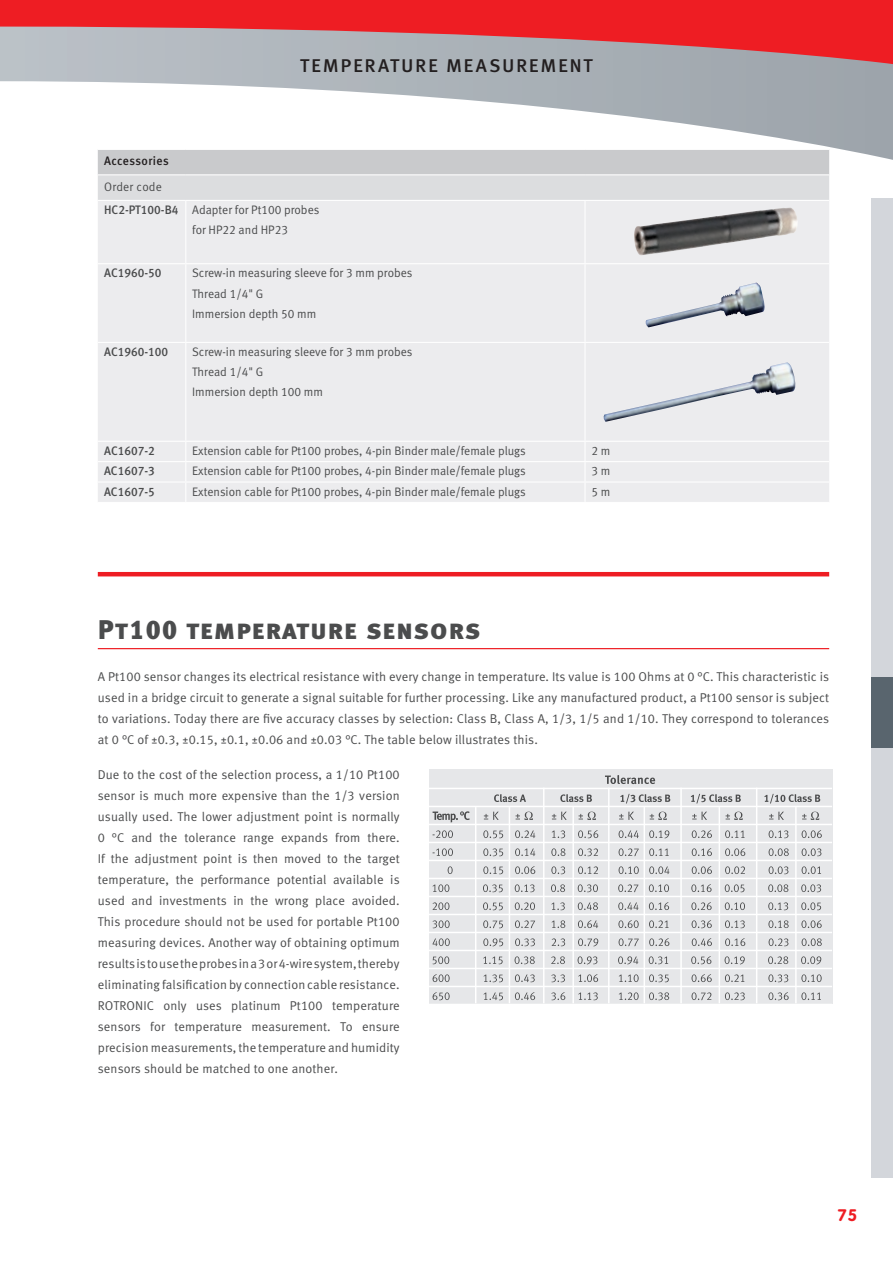
<style>
.page{position:relative;width:893px;height:1263px;background:#fff}
.page>*{position:absolute;margin:0;border:0;box-sizing:border-box;transform-origin:0 0}
.t1{font:27px "Meta Black LF Caps";letter-spacing:.04em;color:#4b4c4d}
.t2{font:18.45px "Meta Medium LF Caps";letter-spacing:.08em;color:#231f20;scale:1.04 1}
.t3{font:700 16.5px "VAG Rounded";color:#ee1d23}
.t4{font:12.75px/21px "Meta Normal LF";letter-spacing:.01em;color:#4b4c4d;text-align:justify}
.t5{font:12.3px/20.2px "Meta Normal LF";color:#4b4c4d}
.t6{font:12.3px "Meta Medium LF";color:#4b4c4d}
.t7{font:12.3px "Meta Medium LF";letter-spacing:.035em;color:#231f20}
.s1{font-family:"Meta Medium LF"}
</style>
<div class="page">
<svg style="left:0;top:66px;width:893px;height:97px"></svg>
<svg style="left:0;top:0;width:893px;height:66px;background:#d25e64"></svg>
<hr style="left:98px;top:572px;width:731px;height:4px;background:#ee1d23">
<div style="left:872px;top:199px;width:21px;height:979px;background:#d3d6db"></div>
<div style="left:872px;top:677px;width:21px;height:71px;background:#59656e"></div>
<svg style="left:98px;top:150px;width:731px;height:50px;background:#d3d4d6"></svg>
<div style="left:98px;top:201px;width:731px;height:62px;background:#ececee"></div>
<div style="left:98px;top:264px;width:731px;height:238px;background:#ececee"></div>
<hr style="left:98px;top:149px;width:88px;height:1px;background:#fff">
<hr style="left:186px;top:149px;width:399px;height:1px;background:#fff">
<hr style="left:585px;top:149px;width:244px;height:1px;background:#fff">
<hr style="left:98px;top:174px;width:88px;height:1px;background:#fff">
<hr style="left:186px;top:174px;width:399px;height:1px;background:#fff">
<hr style="left:585px;top:174px;width:244px;height:1px;background:#fff">
<hr style="left:185px;top:201px;width:1px;height:62px;background:#fff">
<hr style="left:584px;top:201px;width:2px;height:62px;background:#fff">
<hr style="left:185px;top:264px;width:1px;height:78px;background:#fff">
<hr style="left:584px;top:264px;width:2px;height:78px;background:#fff">
<hr style="left:98px;top:342px;width:88px;height:1px;background:#fff">
<hr style="left:186px;top:342px;width:399px;height:1px;background:#fff">
<hr style="left:185px;top:343px;width:1px;height:98px;background:#fff">
<hr style="left:585px;top:342px;width:244px;height:1px;background:#fff">
<hr style="left:584px;top:343px;width:2px;height:98px;background:#fff">
<hr style="left:98px;top:441px;width:88px;height:1px;background:#fff">
<hr style="left:186px;top:441px;width:399px;height:1px;background:#fff">
<hr style="left:585px;top:441px;width:244px;height:1px;background:#fff">
<hr style="left:98px;top:461px;width:88px;height:1px;background:#fff">
<hr style="left:186px;top:461px;width:399px;height:1px;background:#fff">
<hr style="left:585px;top:461px;width:244px;height:1px;background:#fff">
<hr style="left:98px;top:481px;width:88px;height:2px;background:#fff">
<hr style="left:186px;top:481px;width:399px;height:2px;background:#fff">
<svg style="left:185px;top:442px;width:1px;height:60px"></svg>
<hr style="left:585px;top:481px;width:244px;height:2px;background:#fff">
<svg style="left:584px;top:442px;width:2px;height:60px"></svg>
<hr style="left:98px;top:648px;width:731px;height:1px;background:#ee1d23">
<div style="left:429px;top:770px;width:404px;height:234px;background:#e6e7e9"></div>
<hr style="left:428px;top:788px;width:404px;height:1px;background:#fff">
<hr style="left:428px;top:806px;width:404px;height:1px;background:#fff">
<hr style="left:428px;top:824px;width:404px;height:1px;background:#fff">
<hr style="left:428px;top:842px;width:404px;height:1px;background:#fff">
<hr style="left:428px;top:860px;width:404px;height:1px;background:#fff">
<hr style="left:428px;top:878px;width:404px;height:1px;background:#fff">
<hr style="left:428px;top:896px;width:404px;height:1px;background:#fff">
<hr style="left:428px;top:914px;width:404px;height:1px;background:#fff">
<hr style="left:428px;top:932px;width:404px;height:1px;background:#fff">
<hr style="left:428px;top:950px;width:404px;height:1px;background:#fff">
<hr style="left:428px;top:968px;width:404px;height:1px;background:#fff">
<hr style="left:428px;top:986px;width:404px;height:1px;background:#fff">
<svg style="left:605px;top:775px;width:50px;height:9px"></svg>
<svg style="left:494px;top:794px;width:326px;height:9px"></svg>
<svg style="left:433px;top:811px;width:386px;height:11px"></svg>
<svg style="left:433px;top:830px;width:389px;height:8px"></svg>
<svg style="left:433px;top:848px;width:388px;height:8px"></svg>
<svg style="left:448px;top:866px;width:373px;height:8px"></svg>
<svg style="left:433px;top:884px;width:388px;height:8px"></svg>
<svg style="left:433px;top:902px;width:388px;height:8px"></svg>
<svg style="left:433px;top:920px;width:389px;height:8px"></svg>
<svg style="left:433px;top:938px;width:389px;height:8px"></svg>
<svg style="left:433px;top:956px;width:388px;height:8px"></svg>
<svg style="left:433px;top:974px;width:389px;height:8px"></svg>
<svg style="left:433px;top:992px;width:388px;height:8px"></svg>
<hr style="left:509px;top:807px;width:1px;height:196px;background:#fff">
<hr style="left:572px;top:807px;width:2px;height:196px;background:#fff">
<hr style="left:644px;top:807px;width:1px;height:196px;background:#fff">
<hr style="left:719px;top:807px;width:1px;height:196px;background:#fff">
<hr style="left:795px;top:807px;width:2px;height:196px;background:#fff">
<hr style="left:543px;top:788px;width:1px;height:215px;background:#fff">
<hr style="left:608px;top:788px;width:1px;height:215px;background:#fff">
<hr style="left:680px;top:788px;width:2px;height:215px;background:#fff">
<hr style="left:756px;top:788px;width:1px;height:215px;background:#fff">
<hr style="left:475px;top:807px;width:1px;height:196px;background:#fff">
<img style="left:646px;top:283px;width:119px;height:44px">
<img style="left:602px;top:362px;width:194px;height:60px">
<img style="left:634px;top:208px;width:164px;height:48px">
<h2 class="t2" style="left:300px;top:54px;width:283px">TEMPERATURE MEASUREMENT</h2>
<p class="t7" style="left:104px;top:154px;width:66px">Accessories</p>
<p class="t5" style="left:104px;top:175px;width:217px;line-height:23.4px">Order code<br><span class="s1">HC2-PT100-B4</span> Adapter for Pt100 probes</p>
<p class="t5" style="left:192px;top:220px;width:97px">for HP22 and HP23</p>
<p class="t6" style="left:104px;top:266px;width:59px">AC1960-50</p>
<p class="t5" style="left:192px;top:263px;width:222px">Screw-in measuring sleeve for 3 mm probes<br>Thread 1/4" G<br>Immersion depth 50 mm</p>
<p class="t6" style="left:104px;top:345px;width:66px">AC1960-100</p>
<p class="t5" style="left:192px;top:341px;width:222px">Screw-in measuring sleeve for 3 mm probes<br>Thread 1/4" G<br>Immersion depth 100 mm</p>
<p class="t6" style="left:104px;top:443px;width:52px">AC1607-2</p>
<p class="t5" style="left:192px;top:440px;width:335px">Extension cable for Pt100 probes, 4-pin Binder male/female plugs</p>
<p class="t5" style="left:591px;top:440px;width:20px">2 m</p>
<p class="t6" style="left:104px;top:464px;width:52px">AC1607-3</p>
<p class="t5" style="left:192px;top:461px;width:335px">Extension cable for Pt100 probes, 4-pin Binder male/female plugs</p>
<p class="t5" style="left:591px;top:461px;width:20px">3 m</p>
<p class="t6" style="left:104px;top:484px;width:52px">AC1607-5</p>
<p class="t5" style="left:192px;top:481px;width:335px">Extension cable for Pt100 probes, 4-pin Binder male/female plugs</p>
<p class="t5" style="left:591px;top:481px;width:20px">5 m</p>
<h1 class="t1" style="left:98px;top:613px;width:384px">Pt100 temperature sensors</h1>
<p class="t4" style="left:98px;top:666px;width:733px">A Pt100 sensor changes its electrical resistance with every change in temperature. Its value is 100 Ohms at 0 °C. This characteristic is used in a bridge circuit to generate a signal suitable for further processing. Like any manufactured product, a Pt100 sensor is subject to variations. Today there are five accuracy classes by selection: Class B, Class A, 1/3, 1/5 and 1/10. They correspond to tolerances at 0 °C of ±0.3, ±0.15, ±0.1, ±0.06 and ±0.03 °C. The table below illustrates this.</p>
<p class="t4" style="left:98px;top:764px;width:303px">Due to the cost of the selection process, a 1/10 Pt100 sensor is much more expensive than the 1/3 version usually used. The lower adjustment point is normally 0 °C and the tolerance range expands from there.<br>If the adjustment point is then moved to the target temperature, the performance potential available is used and investments in the wrong place avoided.<br>This procedure should not be used for portable Pt100 measuring devices. Another way of obtaining optimum results is to use the probes in a 3 or 4-wire system, thereby eliminating falsification by connection cable resistance.<br>ROTRONIC only uses platinum Pt100 temperature sensors for temperature measurement. To ensure precision measurements, the temperature and humidity sensors should be matched to one another.</p>
<p class="t3" style="left:838px;top:1205px;width:21px">75</p>
</div>
